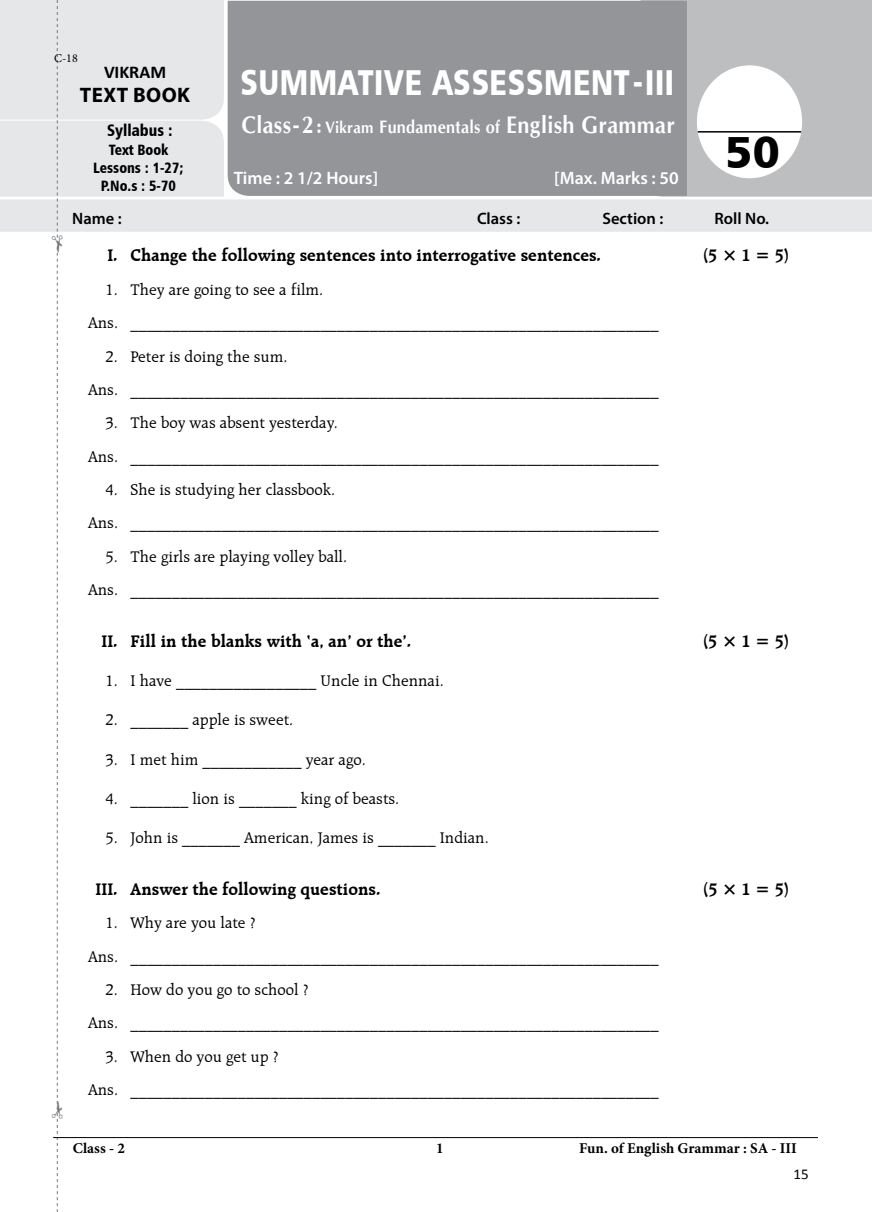
<style>
.page{position:relative;width:872px;height:1212px;background:#fff}
.page>*{position:absolute;margin:0;border:0;box-sizing:border-box;transform-origin:0 0}
.t1{font:45px "Humanist 777 BT Black B";color:#000}
.t2{font:36px "Humanist 777 BT Black B";letter-spacing:.02em;color:#fff;scale:.8 1}
.t3{font:700 24px "CG Omega";letter-spacing:.02em;color:#fff;scale:.9 1}
.t4{font:700 21px "Myriad Pro";letter-spacing:.02em;color:#000}
.t5{font:700 18px "Raleigh BT";color:#000}
.t6{font:600 18px "Myriad Pro";color:#fff}
.t7{font:700 18px "Calibri";color:#000}
.t8{font:16.5px/33.5px "Raleigh BT";color:#000}
.t9{font:600 16.5px "Myriad Pro";color:#000}
.t10{font:16.5px "Humanist 777 BT Black Condensed B";color:#000;scale:.95 1}
.t11{font:700 15px "Minion Pro";color:#000}
.t12{font:15px/18px "Humanist 777 BT Black Condensed B";color:#000;text-align:center;scale:.95 1}
.t13{font:15px "Calibri";color:#000}
.t14{font:12px "Minion Pro";color:#000}
.s1{font-size:21px}
.s2{font-size:16.5px}
.s3{font-size:18px}
</style>
<div class="page">
<div style="left:640px;top:0;width:232px;height:197px;background:#bcbec0"></div>
<div style="left:228px;top:1px;width:459px;height:195px;background:#939598"></div>
<div style="left:1px;top:200px;width:870px;height:31px;background:#e6e7e8"></div>
<div style="left:0;top:199px;width:872px;height:33px;border:2px solid #e6e7e8"></div>
<div style="left:697px;top:66px;width:104px;height:112px;background:#fff;border-radius:50%"></div>
<div style="left:697px;top:65px;width:105px;height:113px;border:2px solid #fff;border-radius:50%"></div>
<hr style="left:698px;top:131px;width:103px;height:2px;background:#000">
<hr style="left:53px;top:1137px;width:765px;height:1px;background:#000">
<svg style="left:0;top:0;width:225px;height:1212px"></svg>
<p class="t14" style="left:54px;top:50px;width:25px">C-18</p>
<p class="t7" style="left:104px;top:59px;width:64px">VIKRAM</p>
<p class="t4" style="left:80px;top:81px;width:112px">TEXT BOOK</p>
<p class="t10" style="left:107px;top:120px;width:70px">Syllabus :</p>
<p class="t12" style="left:93px;top:140px;width:97px">Text Book<br>Lessons : 1-27;<br>P.No.s : 5-70</p>
<h2 class="t2" style="left:240px;top:59px;width:518px">SUMMATIVE ASSESSMENT - III</h2>
<h3 class="t3" style="left:242px;top:109px;width:483px">Class-2 <span class="s1">:</span> <span class="s2">Vikram</span> <span class="s3">Fundamentals of</span> English Grammar</h3>
<p class="t6" style="left:234px;top:167px;width:146px">Time : 2 1/2 Hours]</p>
<p class="t6" style="left:554px;top:167px;width:126px">[Max. Marks : 50</p>
<h1 class="t1" style="left:724px;top:123px;width:57px">50</h1>
<p class="t9" style="left:72px;top:207px;width:51px">Name :</p>
<p class="t9" style="left:477px;top:207px;width:45px">Class :</p>
<p class="t9" style="left:602px;top:207px;width:62px">Section :</p>
<p class="t9" style="left:714px;top:207px;width:56px">Roll No.</p>
<p class="t5" style="left:107px;top:245px;width:495px">I. Change the following sentences into interrogative sentences.</p>
<p class="t5" style="left:702px;top:245px;width:89px">(5 × 1 = 5)</p>
<p class="t8" style="left:88px;top:272px;width:572px;text-indent:17px">1. They are going to see a film.<br>Ans. ________________________________________________________________</p>
<p class="t8" style="left:88px;top:339px;width:572px;text-indent:17px">2. Peter is doing the sum.<br>Ans. ________________________________________________________________</p>
<p class="t8" style="left:88px;top:406px;width:572px;text-indent:17px">3. The boy was absent yesterday.<br>Ans. ________________________________________________________________</p>
<p class="t8" style="left:88px;top:473px;width:572px;text-indent:17px">4. She is studying her classbook.<br>Ans. ________________________________________________________________</p>
<p class="t8" style="left:88px;top:539px;width:572px;text-indent:17px">5. The girls are playing volley ball.<br>Ans. ________________________________________________________________</p>
<p class="t5" style="left:101px;top:630px;width:311px">II. Fill in the blanks with ‘a, an’ or the’.</p>
<p class="t5" style="left:702px;top:630px;width:89px">(5 × 1 = 5)</p>
<p class="t8" style="left:105px;top:664px;width:340px">1. I have _________________ Uncle in Chennai.</p>
<p class="t8" style="left:105px;top:703px;width:189px">2. _______ apple is sweet.</p>
<p class="t8" style="left:105px;top:742px;width:262px">3. I met him ____________ year ago.</p>
<p class="t8" style="left:105px;top:782px;width:295px">4. _______ lion is _______ king of beasts.</p>
<p class="t8" style="left:105px;top:821px;width:385px">5. John is _______ American, James is _______ Indian.</p>
<p class="t5" style="left:95px;top:878px;width:287px">III. Answer the following questions.</p>
<p class="t5" style="left:702px;top:878px;width:89px">(5 × 1 = 5)</p>
<p class="t8" style="left:88px;top:906px;width:572px;text-indent:17px">1. Why are you late ?<br>Ans. ________________________________________________________________</p>
<p class="t8" style="left:88px;top:973px;width:572px;text-indent:17px">2. How do you go to school ?<br>Ans. ________________________________________________________________</p>
<p class="t8" style="left:88px;top:1039px;width:572px;text-indent:17px">3. When do you get up ?<br>Ans. ________________________________________________________________</p>
<p class="t11" style="left:73px;top:1137px;width:54px">Class - 2</p>
<p class="t11" style="left:436px;top:1137px;width:9px">1</p>
<p class="t11" style="left:579px;top:1138px;width:219px">Fun. of English Grammar : SA - III</p>
<p class="t13" style="left:793px;top:1164px;width:17px">15</p>
</div>
